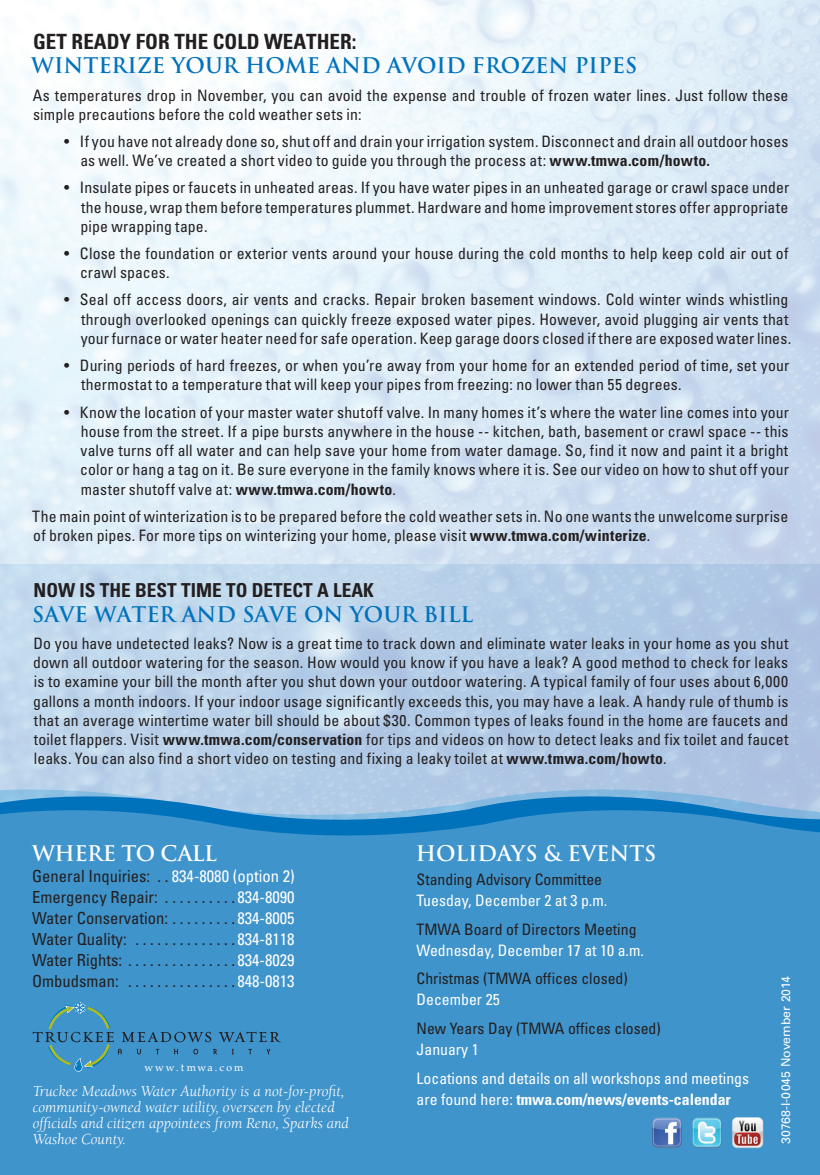
<style>
.page{position:relative;width:820px;height:1175px;background:#fff}
.page>*{position:absolute;margin:0;border:0;box-sizing:border-box;transform-origin:0 0}
.t1{font:700 21px "Trajan";color:#0072bc}
.t2{font:700 condensed 21px "Univers";color:#231f20}
.t3{font:700 21px "Trajan";color:#fff}
.t4{font:700 21px "Trajan";letter-spacing:-.02em;color:#fff}
.t5{font:700 condensed 19.25px "Univers";color:#231f20}
.t6{font:condensed 16.62px/21px "Univers";color:#231f20}
.t7{font:condensed 16.62px "Univers";color:#fff}
.t8{font:condensed 15.75px/19.2px "Univers";letter-spacing:.01em;color:#231f20}
.t9{font:italic 15.75px/15.8px "Berkeley";color:#fff}
.t10{font:condensed 15.75px/28.9px "Univers";color:#fff}
.t11{font:700 condensed 15.75px "Univers";color:#fff}
.t12{font:12.25px "Univers";color:#fff}
.t13{font:10.5px "Palatino Linotype";letter-spacing:.18em;color:#fff}
.s1{font-weight:700}
.s2{color:#fff}
.s3{font-weight:400}
</style>
<div class="page">
<svg style="left:0;top:564px;width:820px;height:216px;background:#b8cfe8"></svg>
<svg style="left:0;top:780px;width:820px;height:30px;background:#8ab7dd"></svg>
<div style="left:0;top:810px;width:820px;height:364px;background:#3f94cc"></div>
<svg style="left:33px;top:1002px;width:248px;height:69px;background:#3f8fc1"></svg>
<img style="left:651px;top:1117px;width:31px;height:31px">
<img style="left:691px;top:1117px;width:31px;height:31px">
<img style="left:731px;top:1116px;width:32px;height:32px">
<h1 class="t2" style="left:33px;top:29px;width:325px">Get Ready for the Cold Weather:</h1>
<h1 class="t1" style="left:31px;top:53px;width:607px">WINTERIZE YOUR HOME AND AVOID FROZEN PIPES</h1>
<p class="t8" style="left:33px;top:85px;width:757px">As temperatures drop in November, you can avoid the expense and trouble of frozen water lines. Just follow these simple precautions before the cold weather sets in:</p>
<p class="t8" style="left:80px;top:131px;width:709px;text-indent:-16px">• If you have not already done so, shut off and drain your irrigation system. Disconnect and drain all outdoor hoses as well. We’ve created a short video to guide you through the process at: <span class="s1">www.tmwa.com/howto.</span></p>
<p class="t8" style="left:81px;top:178px;width:710px;text-align:justify;text-indent:-16px">• Insulate pipes or faucets in unheated areas. If you have water pipes in an unheated garage or crawl space under the house, wrap them before temperatures plummet. Hardware and home improvement stores offer appropriate pipe wrapping tape.</p>
<p class="t8" style="left:80px;top:243px;width:709px;text-indent:-16px">• Close the foundation or exterior vents around your house during the cold months to help keep cold air out of crawl spaces.</p>
<p class="t8" style="left:81px;top:290px;width:712px;text-indent:-17px">• Seal off access doors, air vents and cracks. Repair broken basement windows. Cold winter winds whistling through overlooked openings can quickly freeze exposed water pipes. However, avoid plugging air vents that your furnace or water heater need for safe operation. Keep garage doors closed if there are exposed water lines.</p>
<p class="t8" style="left:81px;top:355px;width:709px;text-indent:-17px">• During periods of hard freezes, or when you’re away from your home for an extended period of time, set your thermostat to a temperature that will keep your pipes from freezing: no lower than 55 degrees.</p>
<p class="t8" style="left:80px;top:402px;width:710px;text-align:justify;text-indent:-16px">• Know the location of your master water shutoff valve. In many homes it’s where the water line comes into your house from the street. If a pipe bursts anywhere in the house -- kitchen, bath, basement or crawl space -- this valve turns off all water and can help save your home from water damage. So, find it now and paint it a bright color or hang a tag on it. Be sure everyone in the family knows where it is. See our video on how to shut off your master shutoff valve at: <span class="s1">www.tmwa.com/howto</span>.</p>
<p class="t8" style="left:32px;top:506px;width:757px">The main point of winterization is to be prepared before the cold weather sets in. No one wants the unwelcome surprise of broken pipes. For more tips on winterizing your home, please visit <span class="s1">www.tmwa.com/winterize</span>.</p>
<p class="t5" style="left:34px;top:578px;width:342px">Now is the Best Time to Detect a Leak</p>
<h1 class="t1" style="left:32px;top:601px;width:442px">SAVE WATER AND SAVE ON YOUR BILL</h1>
<p class="t8" style="left:33px;top:633px;width:756px;text-align:justify">Do you have undetected leaks? Now is a great time to track down and eliminate water leaks in your home as you shut down all outdoor watering for the season. How would you know if you have a leak? A good method to check for leaks is to examine your bill the month after you shut down your outdoor watering. A typical family of four uses about 6,000 gallons a month indoors. If your indoor usage significantly exceeds this, you may have a leak. A handy rule of thumb is that an average wintertime water bill should be about $30. Common types of leaks found in the home are faucets and toilet flappers. Visit <span class="s1">www.tmwa.com/conservation</span> for tips and videos on how to detect leaks and fix toilet and faucet leaks. You can also find a short video on testing and fixing a leaky toilet at <span class="s1">www.tmwa.com/howto</span>.</p>
<h1 class="t4" style="left:32px;top:840px;width:186px">WHERE TO CALL</h1>
<p class="t6" style="left:32px;top:865px;width:264px">General Inquiries: .. <span class="s2">834-8080 (option 2)<br></span>Emergency Repair: ..........</p>
<p class="t7" style="left:237px;top:886px;width:59px">834-8090</p>
<p class="t6" style="left:32px;top:907px;width:145px">Water Conservation: .........</p>
<p class="t7" style="left:237px;top:907px;width:59px">834-8005</p>
<p class="t6" style="left:32px;top:928px;width:105px">Water Quality: ..............</p>
<p class="t7" style="left:237px;top:928px;width:59px">834-8118</p>
<p class="t6" style="left:32px;top:949px;width:99px">Water Rights: ...............</p>
<p class="t7" style="left:237px;top:949px;width:59px">834-8029</p>
<p class="t6" style="left:32px;top:970px;width:97px">Ombudsman: ...............</p>
<p class="t7" style="left:237px;top:970px;width:59px">848-0813</p>
<p class="t13" style="left:144px;top:1060px;width:100px">www.tmwa.com</p>
<p class="t9" style="left:33px;top:1083px;width:318px">Truckee Meadows Water Authority is a not-for-profit, community-owned water utility, overseen by elected officials and citizen appointees from Reno, Sparks and Washoe County.</p>
<h1 class="t3" style="left:416px;top:840px;width:242px">HOLIDAYS &amp; EVENTS</h1>
<p class="t8" style="left:416px;top:868px;width:187px">Standing Advisory Committee</p>
<p class="t10" style="left:416px;top:885px;width:192px">Tuesday, December 2 at 3 p.m.</p>
<p class="t8" style="left:416px;top:918px;width:221px">TMWA Board of Directors Meeting</p>
<p class="t10" style="left:416px;top:935px;width:229px">Wednesday, December 17 at 10 a.m.</p>
<p class="t8" style="left:416px;top:968px;width:213px">Christmas (TMWA offices closed)</p>
<p class="t10" style="left:416px;top:984px;width:85px">December 25</p>
<p class="t8" style="left:416px;top:1018px;width:246px">New Years Day (TMWA offices closed)</p>
<p class="t10" style="left:416px;top:1034px;width:334px">January 1<br>Locations and details on all workshops and meetings</p>
<p class="t11" style="left:416px;top:1089px;width:316px"><span class="s3">are found here:</span> tmwa.com/news/events-calendar</p>
<p class="t12" style="left:778px;top:1143px;width:169px;rotate:-90deg">30768-I-0045 November 2014</p>
</div>
